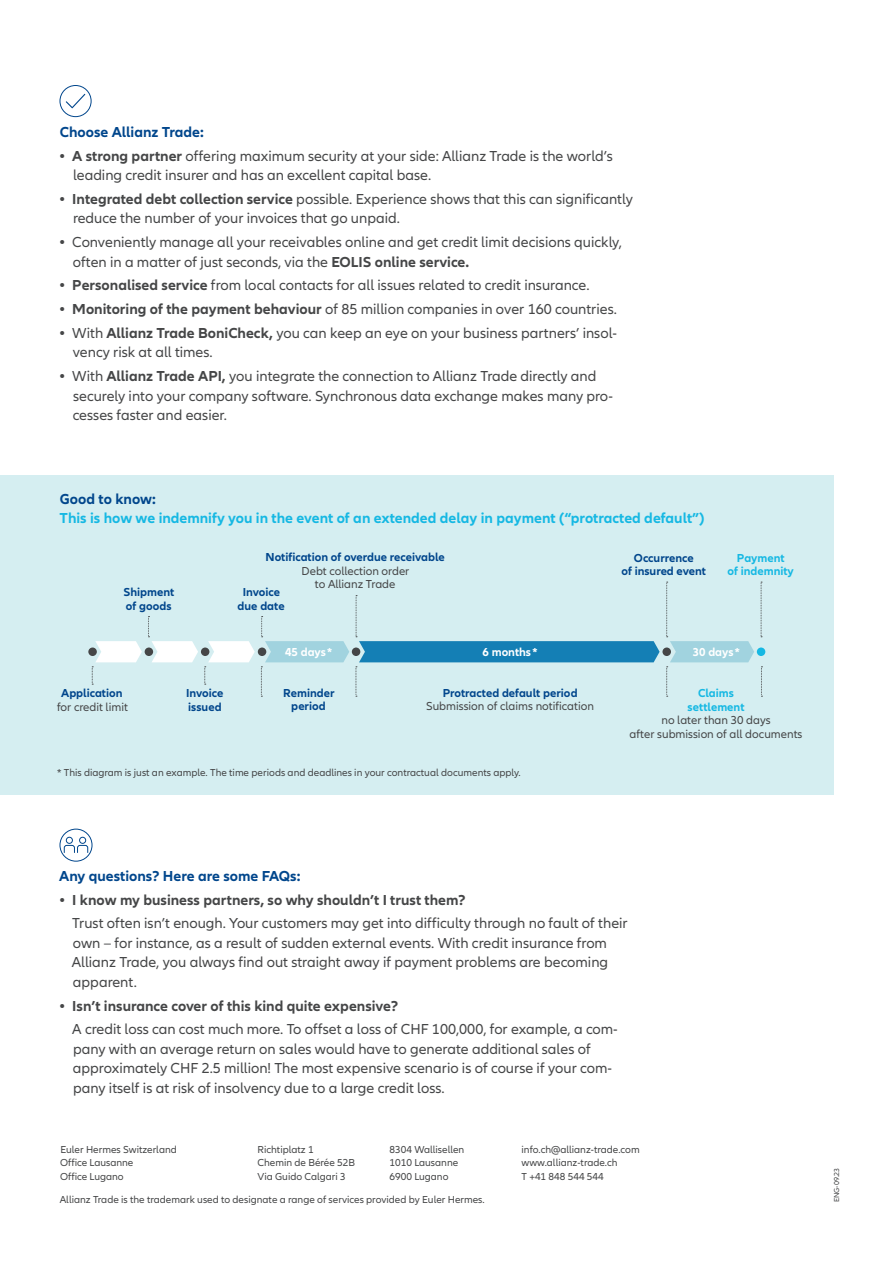
<style>
.page{position:relative;width:893px;height:1263px;background:#fff}
.page>*{position:absolute;margin:0;border:0;box-sizing:border-box;transform-origin:0 0}
.t1{font:15px/19.5px "Allianz Neo";color:#454647}
.t2{font:700 15px "Allianz Neo";color:#454647}
.t3{font:700 15px "Allianz Neo";color:#16b8e3}
.t4{font:700 15px "Allianz Neo";color:#01468c}
.t5{font:700 12px/13.5px "Allianz Neo";color:#01468c;text-align:center}
.t6{font:12px/13.5px "Allianz Neo";color:#454647;text-align:center}
.t7{font:700 12px/13.5px "Allianz Neo";color:#16b8e3;text-align:center}
.t8{font:700 12px "Allianz Neo";color:#fff}
.t9{font:10.5px "Allianz Neo";color:#454647}
.t10{font:7.5px "Allianz Neo";color:#454647}
.s1{font-weight:700}
</style>
<div class="page">
<div style="left:0;top:475px;width:833px;height:320px;background:#d5eef1"></div>
<svg style="left:66px;top:94px;width:19px;height:14px"></svg>
<div style="left:60px;top:85px;width:32px;height:32px;border:1px solid #01468c;border-radius:50%"></div>
<div style="left:60px;top:829px;width:32px;height:33px;border:1px solid #01468c;border-radius:50%"></div>
<div style="left:66px;top:837px;width:7px;height:7px;border:1px solid #01468c;border-radius:50%"></div>
<div style="left:79px;top:837px;width:7px;height:7px;border:1px solid #01468c;border-radius:50%"></div>
<svg style="left:63px;top:844px;width:26px;height:9px"></svg>
<div style="left:757px;top:647px;width:8px;height:9px;background:#16b8e3;border-radius:50%"></div>
<div style="left:145px;top:647px;width:8px;height:9px;background:#454647;border-radius:50%"></div>
<svg style="left:88px;top:647px;width:9px;height:9px"></svg>
<div style="left:201px;top:647px;width:8px;height:9px;background:#454647;border-radius:50%"></div>
<div style="left:258px;top:647px;width:8px;height:9px;background:#454647;border-radius:50%"></div>
<div style="left:352px;top:647px;width:8px;height:9px;background:#454647;border-radius:50%"></div>
<svg style="left:662px;top:647px;width:9px;height:9px"></svg>
<svg style="left:761px;top:582px;width:1px;height:55px"></svg>
<svg style="left:148px;top:616px;width:50px;height:46px"></svg>
<svg style="left:92px;top:641px;width:50px;height:44px"></svg>
<svg style="left:204px;top:641px;width:51px;height:44px"></svg>
<svg style="left:261px;top:616px;width:88px;height:81px"></svg>
<svg style="left:356px;top:595px;width:304px;height:102px"></svg>
<svg style="left:666px;top:582px;width:88px;height:115px"></svg>
<svg style="left:761px;top:666px;width:1px;height:31px"></svg>
<p class="t4" style="left:60px;top:123px;width:146px">Choose Allianz Trade:</p>
<p class="t1" style="left:73px;top:146px;width:541px;text-indent:-14px"><span class="s1">• A strong partner</span> offering maximum security at your side: Allianz Trade is the world’s leading credit insurer and has an excellent capital base.</p>
<p class="t1" style="left:73px;top:190px;width:561px;text-indent:-14px"><span class="s1">• Integrated debt collection service</span> possible. Experience shows that this can significantly reduce the number of your invoices that go unpaid.</p>
<p class="t1" style="left:73px;top:233px;width:551px;text-indent:-14px"><span class="s1">•</span> Conveniently manage all your receivables online and get credit limit decisions quickly, often in a matter of just seconds, via the <span class="s1">EOLIS online service.</span></p>
<p class="t1" style="left:59px;top:276px;width:532px"><span class="s1">• Personalised service</span> from local contacts for all issues related to credit insurance.</p>
<p class="t1" style="left:59px;top:300px;width:559px"><span class="s1">• Monitoring of the payment behaviour</span> of 85 million companies in over 160 countries.</p>
<p class="t1" style="left:73px;top:324px;width:546px;text-indent:-14px"><span class="s1">•</span> With <span class="s1">Allianz Trade BoniCheck,</span> you can keep an eye on your business partners’ insol&shy;vency risk at all times.</p>
<p class="t1" style="left:73px;top:367px;width:541px;text-indent:-14px"><span class="s1">•</span> With <span class="s1">Allianz Trade API,</span> you integrate the connection to Allianz Trade directly and securely into your company software. Synchronous data exchange makes many pro&shy;cesses faster and easier.</p>
<p class="t4" style="left:60px;top:490px;width:98px">Good to know:</p>
<p class="t3" style="left:60px;top:510px;width:646px">This is how we indemnify you in the event of an extended delay in payment (“protracted default”)</p>
<p class="t5" style="left:124px;top:586px;width:52px;text-align:left">Shipment of goods</p>
<p class="t5" style="left:61px;top:686px;width:63px">Application</p>
<p class="t6" style="left:57px;top:700px;width:72px">for credit limit</p>
<p class="t5" style="left:186px;top:686px;width:39px;text-align:left">Invoice issued</p>
<p class="t5" style="left:266px;top:551px;width:181px">Notification of overdue receivable</p>
<p class="t6" style="left:301px;top:564px;width:109px">Debt collection order to Allianz Trade</p>
<p class="t5" style="left:238px;top:586px;width:49px">Invoice due date</p>
<p class="t5" style="left:621px;top:551px;width:86px">Occurrence<br>of insured event</p>
<p class="t7" style="left:727px;top:551px;width:68px">Payment<br>of indemnity</p>
<p class="t8" style="left:285px;top:645px;width:49px">45 days *</p>
<p class="t8" style="left:483px;top:645px;width:56px">6 months *</p>
<p class="t8" style="left:693px;top:645px;width:49px">30 days *</p>
<p class="t5" style="left:283px;top:686px;width:53px">Reminder period</p>
<p class="t5" style="left:443px;top:686px;width:136px">Protracted default period</p>
<p class="t6" style="left:426px;top:700px;width:169px">Submission of claims notification</p>
<p class="t7" style="left:688px;top:686px;width:58px">Claims settlement</p>
<p class="t6" style="left:629px;top:714px;width:174px">no later than 30 days<br>after submission of all documents</p>
<p class="t9" style="left:57px;top:766px;width:465px">* This diagram is just an example. The time periods and deadlines in your contractual documents apply.</p>
<p class="t4" style="left:59px;top:867px;width:243px">Any questions? Here are some FAQs:</p>
<p class="t2" style="left:59px;top:891px;width:408px">• I know my business partners, so why shouldn’t I trust them?</p>
<p class="t1" style="left:72px;top:914px;width:557px">Trust often isn’t enough. Your customers may get into difficulty through no fault of their own – for instance, as a result of sudden external events. With credit insurance from Allianz Trade, you always find out straight away if payment problems are becoming apparent.</p>
<p class="t2" style="left:59px;top:997px;width:340px">• Isn’t insurance cover of this kind quite expensive?</p>
<p class="t1" style="left:72px;top:1020px;width:546px">A credit loss can cost much more. To offset a loss of CHF 100,000, for example, a com&shy;pany with an average return on sales would have to generate additional sales of approximately CHF 2.5 million! The most expensive scenario is of course if your com&shy;pany itself is at risk of insolvency due to a large credit loss.</p>
<p class="t9" style="left:60px;top:1143px;width:118px">Euler Hermes Switzerland</p>
<p class="t9" style="left:258px;top:1143px;width:58px">Richtiplatz 1</p>
<p class="t9" style="left:390px;top:1143px;width:76px">8304 Wallisellen</p>
<p class="t9" style="left:522px;top:1143px;width:120px">info.ch@allianz-trade.com</p>
<p class="t9" style="left:60px;top:1156px;width:75px">Office Lausanne</p>
<p class="t9" style="left:258px;top:1156px;width:99px">Chemin de Bérée 52B</p>
<p class="t9" style="left:390px;top:1156px;width:70px">1010 Lausanne</p>
<p class="t9" style="left:522px;top:1156px;width:97px">www.allianz-trade.ch</p>
<p class="t9" style="left:60px;top:1170px;width:65px">Office Lugano</p>
<p class="t9" style="left:258px;top:1170px;width:90px">Via Guido Calgari 3</p>
<p class="t9" style="left:389px;top:1170px;width:61px">6900 Lugano</p>
<p class="t9" style="left:521px;top:1170px;width:84px">T +41 848 544 544</p>
<p class="t9" style="left:60px;top:1194px;width:426px">Allianz Trade is the trademark used to designate a range of services provided by Euler Hermes.</p>
<p class="t10" style="left:832px;top:1202px;width:36px;rotate:-90deg">ENG-09.23</p>
</div>
